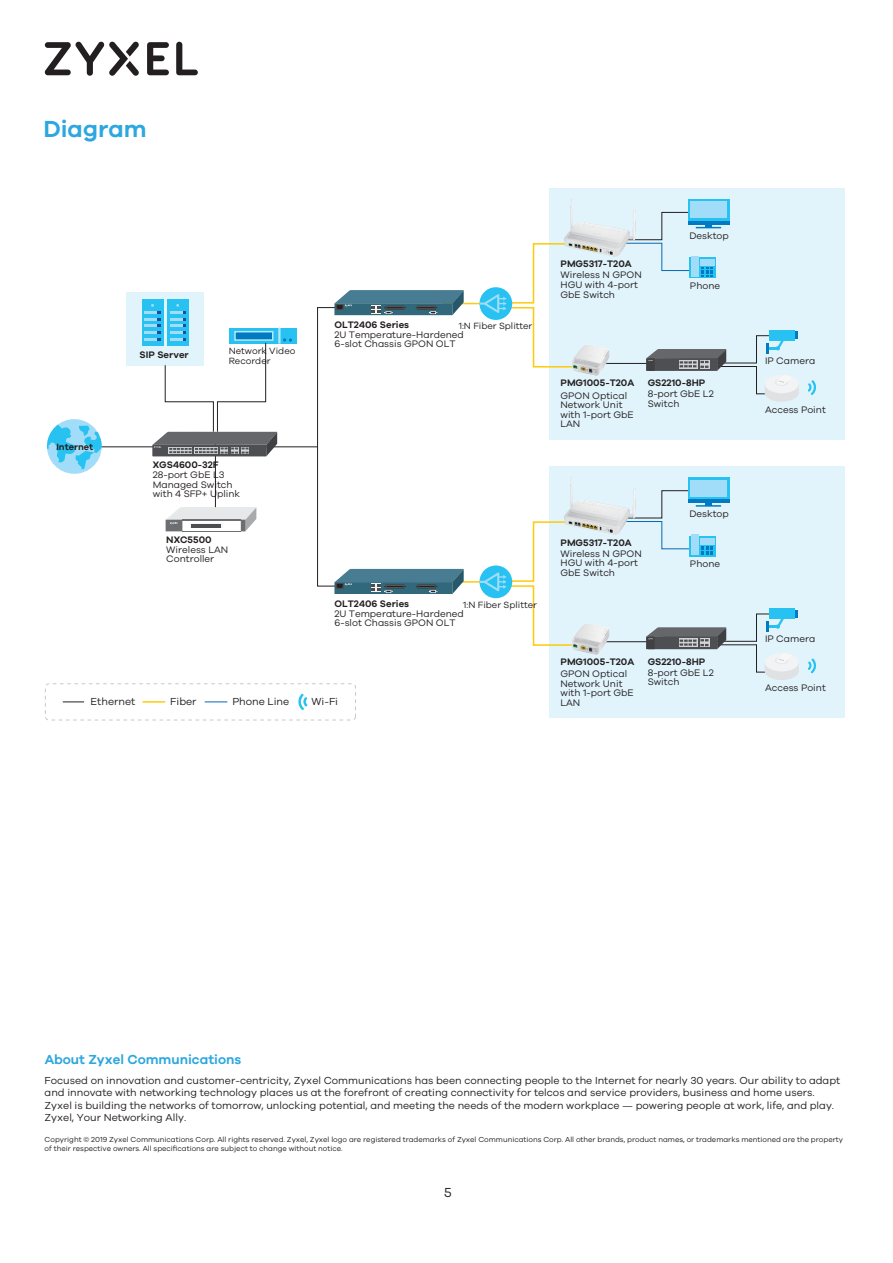
<style>
.page{position:relative;width:893px;height:1263px;background:#fff}
.page>*{position:absolute;margin:0;border:0;box-sizing:border-box;transform-origin:0 0}
.t1{font:600 24px "Galano Grotesque";color:#2da7df}
.t2{font:600 13.5px "Galano Grotesque";color:#2da7df}
.t3{font:13.5px "Galano Grotesque";color:#231f20}
.t4{font:10.5px/12.6px "Galano Grotesque";color:#231f20}
.t5{font:9.75px/9.6px "Galano Grotesque";color:#231f20}
.t6{font:600 9.75px "Galano Grotesque";color:#231f20}
.t7{font:9.3px/9.6px "Galano Grotesque";color:#231f20}
.t8{font:600 9.3px "Galano Grotesque";color:#231f20}
.t9{font:7.5px/9px "Galano Grotesque";color:#231f20}
</style>
<div class="page">
<hr style="left:443px;top:303px;width:58px;height:1px;background:#feca0a">
<div style="left:549px;top:188px;width:296px;height:251px;background:#e1f4fc"></div>
<img style="left:564px;top:199px;width:72px;height:58px">
<div style="left:688px;top:199px;width:41px;height:25px;background:#007bc2"></div>
<div style="left:688px;top:199px;width:41px;height:22px;background:#27c2f2"></div>
<div style="left:690px;top:201px;width:37px;height:17px;background:#a1ddf8"></div>
<div style="left:689px;top:257px;width:27px;height:21px;background:#27c2f2"></div>
<svg style="left:616px;top:212px;width:105px;height:65px"></svg>
<hr style="left:605px;top:363px;width:111px;height:1px;background:#231f20">
<img style="left:572px;top:345px;width:43px;height:31px">
<div style="left:769px;top:330px;width:25px;height:10px;background:#27c2f2"></div>
<svg style="left:646px;top:332px;width:153px;height:70px"></svg>
<svg style="left:479px;top:242px;width:102px;height:126px"></svg>
<svg style="left:808px;top:380px;width:8px;height:15px"></svg>
<hr style="left:443px;top:581px;width:58px;height:2px;background:#feca0a">
<div style="left:549px;top:466px;width:296px;height:252px;background:#e1f4fc"></div>
<img style="left:564px;top:477px;width:72px;height:58px">
<div style="left:688px;top:477px;width:41px;height:26px;background:#007bc2"></div>
<div style="left:688px;top:477px;width:41px;height:22px;background:#27c2f2"></div>
<div style="left:690px;top:480px;width:37px;height:17px;background:#a1ddf8"></div>
<div style="left:689px;top:536px;width:27px;height:21px;background:#27c2f2"></div>
<svg style="left:616px;top:490px;width:105px;height:65px"></svg>
<hr style="left:605px;top:641px;width:111px;height:1px;background:#231f20">
<img style="left:572px;top:624px;width:43px;height:31px">
<div style="left:769px;top:608px;width:25px;height:11px;background:#27c2f2"></div>
<svg style="left:646px;top:610px;width:153px;height:70px"></svg>
<svg style="left:479px;top:521px;width:102px;height:125px"></svg>
<svg style="left:808px;top:658px;width:8px;height:15px"></svg>
<hr style="left:215px;top:434px;width:1px;height:82px;background:#231f20">
<div style="left:45px;top:683px;width:311px;height:37px;border:1px dashed #c7c8ca;border-radius:4px"></div>
<hr style="left:143px;top:701px;width:22px;height:2px;background:#feca0a">
<svg style="left:63px;top:701px;width:21px;height:1px"></svg>
<svg style="left:298px;top:694px;width:9px;height:16px"></svg>
<svg style="left:205px;top:701px;width:22px;height:1px"></svg>
<hr style="left:75px;top:446px;width:242px;height:1px;background:#231f20">
<svg style="left:166px;top:507px;width:90px;height:24px"></svg>
<div style="left:229px;top:328px;width:67px;height:16px;background:#27c2f2"></div>
<hr style="left:278px;top:327px;width:3px;height:17px;background:#bce5f6">
<svg style="left:283px;top:338px;width:9px;height:4px"></svg>
<svg style="left:317px;top:290px;width:147px;height:304px"></svg>
<svg style="left:126px;top:292px;width:151px;height:164px"></svg>
<svg style="left:47px;top:419px;width:57px;height:55px"></svg>
<svg style="left:176px;top:42px;width:22px;height:33px"></svg>
<svg style="left:147px;top:42px;width:22px;height:33px"></svg>
<svg style="left:44px;top:41px;width:95px;height:35px"></svg>
<h1 class="t1" style="left:43px;top:114px;width:105px">Diagram</h1>
<p class="t8" style="left:56px;top:441px;width:38px">Internet</p>
<p class="t6" style="left:140px;top:348px;width:51px">SIP Server</p>
<p class="t7" style="left:229px;top:346px;width:68px">Network Video<br>Recorder</p>
<p class="t6" style="left:153px;top:459px;width:68px">XGS4600-32F</p>
<p class="t5" style="left:153px;top:470px;width:89px">28-port GbE L3<br>Managed Switch with 4 SFP+ Uplink</p>
<p class="t6" style="left:166px;top:534px;width:47px">NXC5500</p>
<p class="t5" style="left:166px;top:544px;width:63px">Wireless LAN<br>Controller</p>
<p class="t6" style="left:334px;top:319px;width:76px">OLT2406 Series</p>
<p class="t5" style="left:334px;top:329px;width:131px">2U Temperature-Hardened<br>6-slot Chassis GPON OLT</p>
<p class="t7" style="left:459px;top:321px;width:75px">1:N Fiber Splitter</p>
<p class="t6" style="left:334px;top:597px;width:76px">OLT2406 Series</p>
<p class="t5" style="left:334px;top:608px;width:131px">2U Temperature-Hardened<br>6-slot Chassis GPON OLT</p>
<p class="t7" style="left:463px;top:599px;width:75px">1:N Fiber Splitter</p>
<p class="t4" style="left:91px;top:695px;width:46px">Ethernet</p>
<p class="t4" style="left:170px;top:695px;width:28px">Fiber</p>
<p class="t4" style="left:232px;top:695px;width:58px">Phone Line</p>
<p class="t4" style="left:311px;top:695px;width:28px">Wi-Fi</p>
<p class="t6" style="left:560px;top:258px;width:73px">PMG5317-T20A</p>
<p class="t5" style="left:560px;top:270px;width:83px">Wireless N GPON<br>HGU with 4-port<br>GbE Switch</p>
<p class="t5" style="left:689px;top:230px;width:41px">Desktop</p>
<p class="t5" style="left:690px;top:281px;width:32px">Phone</p>
<p class="t6" style="left:560px;top:377px;width:75px">PMG1005-T20A</p>
<p class="t5" style="left:560px;top:390px;width:75px">GPON Optical<br>Network Unit with 1-port GbE<br>LAN</p>
<p class="t6" style="left:648px;top:377px;width:59px">GS2210-8HP</p>
<p class="t5" style="left:648px;top:389px;width:68px">8-port GbE L2<br>Switch</p>
<p class="t5" style="left:689px;top:509px;width:41px">Desktop</p>
<p class="t6" style="left:560px;top:536px;width:73px">PMG5317-T20A</p>
<p class="t5" style="left:560px;top:548px;width:83px">Wireless N GPON<br>HGU with 4-port<br>GbE Switch</p>
<p class="t5" style="left:690px;top:559px;width:32px">Phone</p>
<p class="t6" style="left:560px;top:655px;width:75px">PMG1005-T20A</p>
<p class="t5" style="left:560px;top:669px;width:75px">GPON Optical<br>Network Unit with 1-port GbE<br>LAN</p>
<p class="t6" style="left:648px;top:655px;width:59px">GS2210-8HP</p>
<p class="t5" style="left:648px;top:667px;width:68px">8-port GbE L2<br>Switch</p>
<p class="t5" style="left:765px;top:356px;width:52px">IP Camera</p>
<p class="t5" style="left:765px;top:404px;width:62px">Access Point</p>
<p class="t5" style="left:765px;top:634px;width:52px">IP Camera</p>
<p class="t5" style="left:765px;top:682px;width:62px">Access Point</p>
<p class="t2" style="left:45px;top:1051px;width:198px">About Zyxel Communications</p>
<p class="t4" style="left:45px;top:1073px;width:797px">Focused on innovation and customer-centricity, Zyxel Communications has been connecting people to the Internet for nearly 30 years. Our ability to adapt and innovate with networking technology places us at the forefront of creating connectivity for telcos and service providers, business and home users.<br>Zyxel is building the networks of tomorrow, unlocking potential, and meeting the needs of the modern workplace — powering people at work, life, and play.<br>Zyxel, Your Networking Ally.</p>
<p class="t9" style="left:45px;top:1134px;width:800px">Copyright © 2019 Zyxel Communications Corp. All rights reserved. Zyxel, Zyxel logo are registered trademarks of Zyxel Communications Corp. All other brands, product names, or trademarks mentioned are the property of their respective owners. All specifications are subject to change without notice.</p>
<p class="t3" style="left:444px;top:1184px;width:9px">5</p>
</div>
